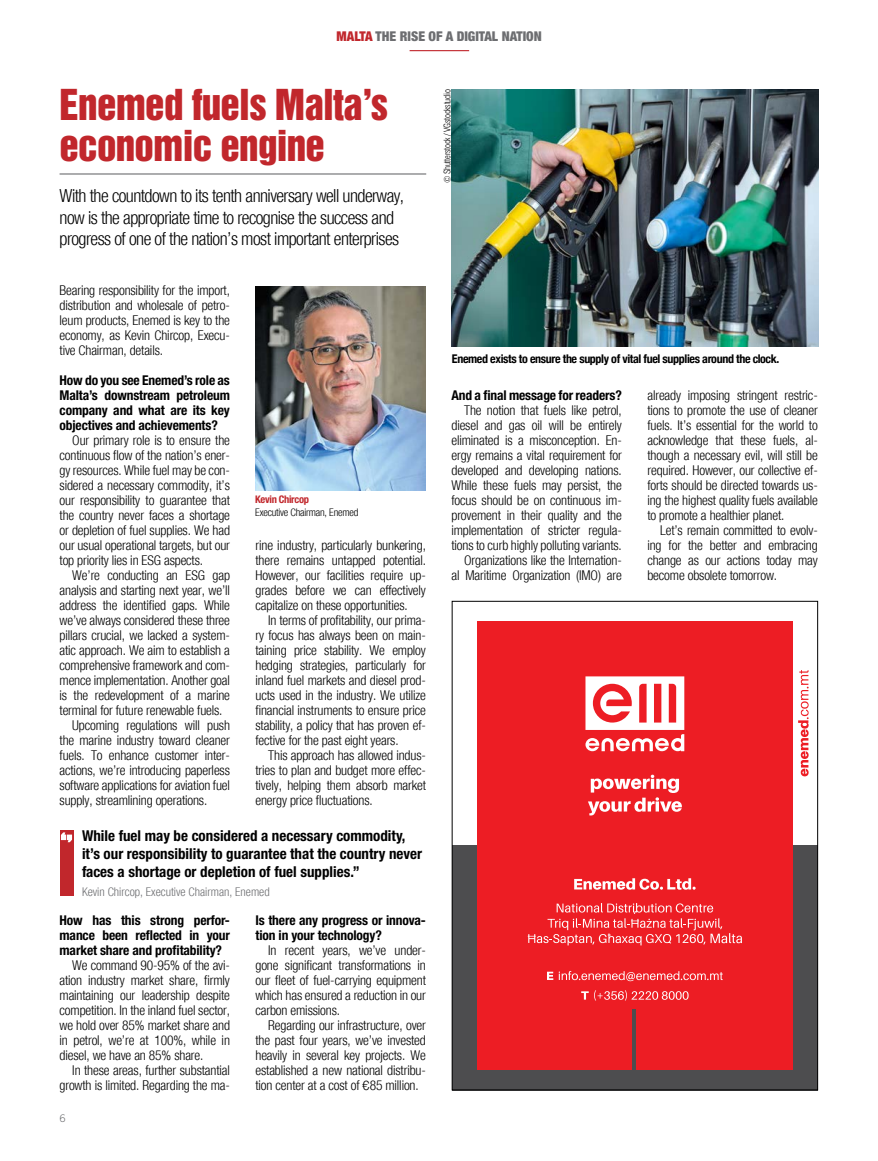
<style>
.page{position:relative;width:878px;height:1161px;background:#fff}
.page>*{position:absolute;margin:0;border:0;box-sizing:border-box;transform-origin:0 0}
.t1{font:39px/40.5px "Helvetica Inserat";letter-spacing:-.02em;color:#c1272c}
.t2{font:300 condensed 18px/21.6px "Helvetica Neue";letter-spacing:-.03em;color:#000}
.t3{font:700 condensed 15px/18px "Helvetica Neue";color:#000}
.t4{font:300 condensed 13.5px/15px "Helvetica Neue";letter-spacing:-.01em;color:#000;text-align:justify}
.t5{font:700 condensed 13.5px/15px "Helvetica Neue";letter-spacing:-.01em;color:#000;text-align:justify}
.t6{font:900 condensed 13.5px "Helvetica Neue";color:#6d6e71}
.t7{font:700 condensed 12px "Helvetica Neue";letter-spacing:-.03em;color:#000}
.t8{font:300 condensed 12px "Helvetica Neue";color:#6d6e71}
.t9{font:300 condensed 10.5px "Helvetica Neue";letter-spacing:-.02em;color:#000}
.t10{font:700 condensed 10.5px "Helvetica Neue";letter-spacing:-.03em;color:#c1272c}
.t11{font:300 10.5px "News Gothic BT";color:#6d6e71}
.t12{font:300 condensed 9px "Swiss 721 BT";letter-spacing:-.03em;color:#000}
.s1{color:#c1272c}
.s2{font-family:"Swiss 721 BT";font-stretch:normal}
</style>
<div class="page">
<hr style="left:409px;top:50px;width:60px;height:1px;background:#c1272c">
<img style="left:452px;top:89px;width:366px;height:257px">
<hr style="left:60px;top:173px;width:366px;height:2px;background:#6d6e71">
<div style="left:60px;top:830px;width:13px;height:66px;background:#c1272c"></div>
<svg style="left:61px;top:832px;width:11px;height:10px"></svg>
<img style="left:255px;top:286px;width:171px;height:204px">
<div style="left:452px;top:845px;width:365px;height:245px;background:#4d4d4f"></div>
<div style="left:477px;top:621px;width:315px;height:449px;background:#ed1d24"></div>
<hr style="left:632px;top:1010px;width:3px;height:80px;background:#4d4d4f">
<svg style="left:585px;top:676px;width:99px;height:75px"></svg>
<svg style="left:798px;top:670px;width:10px;height:106px"></svg>
<svg style="left:574px;top:878px;width:121px;height:12px"></svg>
<svg style="left:581px;top:991px;width:7px;height:9px"></svg>
<svg style="left:594px;top:990px;width:94px;height:11px"></svg>
<svg style="left:547px;top:971px;width:175px;height:10px"></svg>
<svg style="left:588px;top:775px;width:94px;height:40px"></svg>
<svg style="left:527px;top:903px;width:215px;height:42px"></svg>
<p class="t6" style="left:336px;top:28px;width:207px"><span class="s1">MALTA</span> THE RISE OF A DIGITAL NATION</p>
<h1 class="t1" style="left:60px;top:85px;width:330px">Enemed fuels Malta’s economic engine</h1>
<h2 class="t2" style="left:60px;top:185px;width:346px">With the countdown to its tenth anniversary well underway, now is the appropriate time to recognise the success and progress of one of the nation’s most important enterprises</h2>
<p class="t4" style="left:60px;top:283px;width:172px">Bearing responsibility for the import, distribution and wholesale of petro&shy;leum products, Enemed is key to the economy, as Kevin Chircop, Execu&shy;tive Chairman, details.</p>
<p class="t5" style="left:60px;top:373px;width:172px">How do you see Enemed’s role as Malta’s downstream petroleum company and what are its key objectives and achievements?</p>
<p class="t4" style="left:60px;top:433px;width:172px;text-indent:13px">Our primary role is to ensure the continuous flow of the nation’s ener&shy;gy resources. While fuel may be con&shy;sidered a necessary commodity, it’s our responsibility to guarantee that the country never faces a shortage or depletion of fuel supplies. We had our usual operational targets, but our top priority lies in ESG aspects.</p>
<p class="t4" style="left:72px;top:568px;width:159px">We’re conducting an ESG gap</p>
<p class="t4" style="left:60px;top:583px;width:172px">analysis and starting next year, we’ll</p>
<p class="t4" style="left:60px;top:598px;width:172px">address the identified gaps. While</p>
<p class="t4" style="left:60px;top:613px;width:172px">we’ve always considered these three</p>
<p class="t4" style="left:60px;top:628px;width:172px">pillars crucial, we lacked a system-</p>
<p class="t4" style="left:60px;top:643px;width:172px">atic approach. We aim to establish a</p>
<p class="t4" style="left:60px;top:658px;width:172px">comprehensive framework and com-</p>
<p class="t4" style="left:60px;top:673px;width:172px">mence implementation. Another goal</p>
<p class="t4" style="left:60px;top:688px;width:172px">is the redevelopment of a marine</p>
<p class="t4" style="left:60px;top:703px;width:164px">terminal for future renewable fuels.</p>
<p class="t4" style="left:72px;top:718px;width:159px">Upcoming regulations will push</p>
<p class="t4" style="left:60px;top:733px;width:172px">the marine industry toward cleaner</p>
<p class="t4" style="left:60px;top:748px;width:172px">fuels. To enhance customer inter-</p>
<p class="t4" style="left:60px;top:763px;width:172px">actions, we’re introducing paperless</p>
<p class="t4" style="left:60px;top:778px;width:172px">software applications for aviation fuel</p>
<p class="t4" style="left:60px;top:793px;width:149px">supply, streamlining operations.</p>
<p class="t10" style="left:255px;top:493px;width:55px">Kevin Chircop</p>
<p class="t9" style="left:255px;top:506px;width:104px">Executive Chairman, Enemed</p>
<p class="t4" style="left:255px;top:538px;width:172px">rine industry, particularly bunkering, there remains untapped potential.<br>However, our facilities require up&shy;grades before we can effectively capitalize on these opportunities.</p>
<p class="t4" style="left:255px;top:613px;width:172px;text-indent:13px">In terms of profitability, our prima&shy;ry focus has always been on main&shy;taining price stability. We employ hedging strategies, particularly for inland fuel markets and diesel prod&shy;ucts used in the industry. We utilize financial instruments to ensure price stability, a policy that has proven ef&shy;fective for the past eight years.</p>
<p class="t4" style="left:255px;top:748px;width:172px;text-indent:13px">This approach has allowed indus&shy;tries to plan and budget more effec&shy;tively, helping them absorb market energy price fluctuations.</p>
<p class="t3" style="left:82px;top:826px;width:341px">While fuel may be considered a necessary commodity, it’s our responsibility to guarantee that the country never faces a shortage or depletion of fuel supplies.”</p>
<p class="t8" style="left:82px;top:885px;width:189px">Kevin Chircop, Executive Chairman, Enemed</p>
<p class="t5" style="left:60px;top:913px;width:172px">How has this strong perfor&shy;mance been reflected in your market share and profitability?</p>
<p class="t4" style="left:60px;top:958px;width:172px;text-indent:13px">We command 90-95% of the avi&shy;ation industry market share, firmly maintaining our leadership despite competition. In the inland fuel sector, we hold over 85% market share and in petrol, we’re at 100%, while in diesel, we have an 85% share.</p>
<p class="t4" style="left:60px;top:1063px;width:172px;text-align:right">In these areas, further substantial growth is limited. Regarding the ma-</p>
<p class="t11" style="left:60px;top:1112px;width:8px">6</p>
<p class="t5" style="left:255px;top:912px;width:172px">Is there any progress or innova&shy;tion in your technology?</p>
<p class="t4" style="left:255px;top:943px;width:172px;text-indent:13px">In recent years, we’ve under&shy;gone significant transformations in our fleet of fuel-carrying equipment which has ensured a reduction in our carbon emissions.</p>
<p class="t4" style="left:255px;top:1018px;width:172px;text-indent:13px">Regarding our infrastructure, over the past four years, we’ve invested heavily in several key projects. We established a new national distribu&shy;tion center at a cost of <span class="s2">€</span>85 million.</p>
<p class="t12" style="left:441px;top:183px;width:96px;rotate:-90deg">© Shutterstock / VGstockstudio</p>
<p class="t7" style="left:452px;top:349px;width:329px">Enemed exists to ensure the supply of vital fuel supplies around the clock.</p>
<p class="t5" style="left:451px;top:387px;width:172px">And a final message for readers?</p>
<p class="t4" style="left:451px;top:403px;width:172px;text-align:right">The notion that fuels like petrol, diesel and gas oil will be entirely eliminated is a misconception. En&shy;ergy remains a vital requirement for developed and developing nations.<br>While these fuels may persist, the focus should be on continuous im&shy;provement in their quality and the implementation of stricter regula&shy;tions to curb highly polluting variants.<br>Organizations like the Internation-<br>al Maritime Organization (IMO) are</p>
<p class="t4" style="left:647px;top:388px;width:172px">already imposing stringent restric&shy;tions to promote the use of cleaner fuels. It’s essential for the world to acknowledge that these fuels, al&shy;though a necessary evil, will still be required. However, our collective ef&shy;forts should be directed towards us&shy;ing the highest quality fuels available to promote a healthier planet.</p>
<p class="t4" style="left:647px;top:523px;width:172px;text-indent:13px">Let’s remain committed to evolv&shy;ing for the better and embracing change as our actions today may become obsolete tomorrow.</p>
</div>
